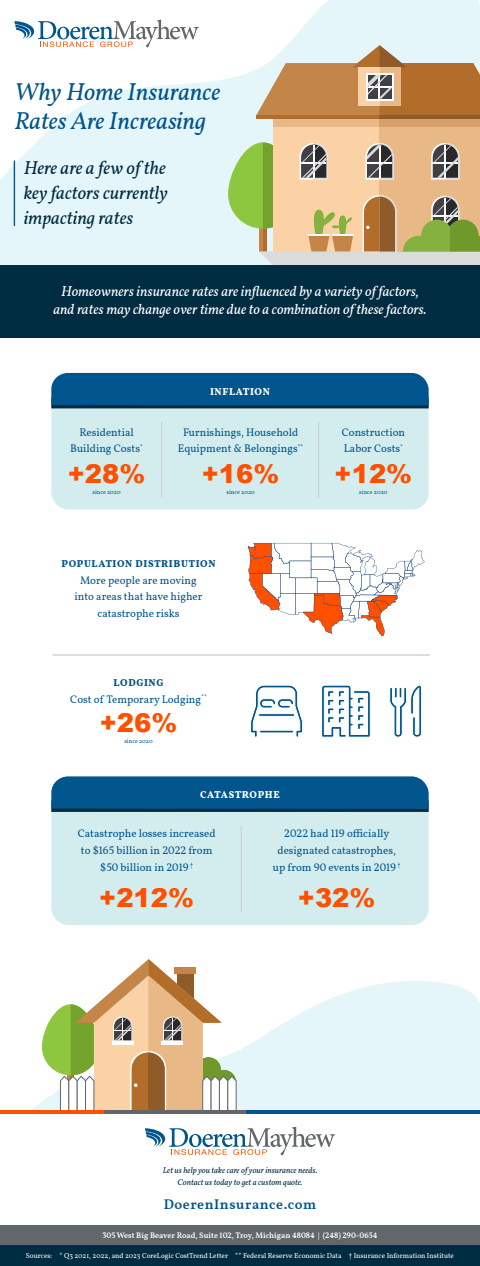
<style>
.page{position:relative;width:480px;height:1266px;background:#fff}
.page>*{position:absolute;margin:0;border:0;box-sizing:border-box;transform-origin:0 0}
.t1{font:900 25.9px "Arial";color:#fe5000}
.t2{font:italic 24.4px/29px "Vollkorn";color:#00558c}
.t3{font:italic 18.58px/24.9px "Vollkorn";color:#002c42;text-align:justify}
.t4{font:italic 14.28px/18.3px "Vollkorn";color:#fff;text-align:center}
.t5{font:600 14px "Vollkorn";letter-spacing:.04em;color:#00558c}
.t6{font:11px/16.7px "Vollkorn";color:#00558c;text-align:center}
.t7{font:800 10px "Vollkorn";letter-spacing:.06em;color:#00558c}
.t8{font:800 10px "Vollkorn";letter-spacing:.06em;color:#fff}
.t9{font:italic 8.4px/12px "Vollkorn";color:#002c42;text-align:center}
.t10{font:600 8px "Vollkorn";color:#fff}
.t11{font:7.2px "Vollkorn";color:#fff}
.t12{font:6px "Vollkorn";color:#00558c}
</style>
<div class="page">
<div style="left:51px;top:776px;width:378px;height:149px;background:#d3edef;border-radius:17px"></div>
<div style="left:51px;top:373px;width:378px;height:137px;background:#d3edef;border-radius:17px"></div>
<div style="left:0;top:265px;width:480px;height:72px;background:#002c41"></div>
<svg style="left:0;top:0;width:480px;height:265px;fill:#e5f6fa"></svg>
<svg style="left:31px;top:981px;width:449px;height:129px;fill:#e5f6fa"></svg>
<svg style="left:42px;top:1004px;width:57px;height:71px"></svg>
<svg style="left:60px;top:959px;width:176px;height:151px"></svg>
<hr style="left:0;top:1110px;width:107px;height:4px;background:#fe5000">
<hr style="left:104px;top:1110px;width:146px;height:4px;background:#63666a">
<hr style="left:246px;top:1110px;width:234px;height:4px;background:#00558c">
<div style="left:0;top:1226px;width:480px;height:20px;background:#63666a"></div>
<div style="left:0;top:1246px;width:480px;height:20px;background:#002c41"></div>
<svg style="left:145px;top:1127px;width:190px;height:28px"></svg>
<hr style="left:14px;top:161px;width:1px;height:65px;background:#00558c">
<svg style="left:51px;top:373px;width:378px;height:35px;background:#025387"></svg>
<svg style="left:51px;top:776px;width:378px;height:36px;background:#055587"></svg>
<hr style="left:318px;top:421px;width:1px;height:76px;background:#cbcfd1">
<hr style="left:241px;top:826px;width:1px;height:86px;background:#cbcfd1">
<svg style="left:248px;top:543px;width:176px;height:93px"></svg>
<div style="left:228px;top:142px;width:70px;height:87px;background:#8dc63f;border-radius:35px"></div>
<div style="left:273px;top:119px;width:207px;height:132px;background:#fbd2a6"></div>
<div style="left:380px;top:119px;width:100px;height:132px;background:#e8b987"></div>
<hr style="left:256px;top:116px;width:224px;height:3px;background:#b16d29">
<div style="left:273px;top:119px;width:207px;height:8px;background:#e8b987"></div>
<hr style="left:380px;top:116px;width:100px;height:3px;background:#8f5c29">
<div style="left:380px;top:119px;width:100px;height:8px;background:#d6a068"></div>
<svg style="left:256px;top:45px;width:224px;height:71px;background:#c8a37b"></svg>
<svg style="left:259px;top:142px;width:221px;height:123px"></svg>
<hr style="left:161px;top:421px;width:1px;height:76px;background:#cbcfd1">
<svg style="left:14px;top:20px;width:185px;height:27px"></svg>
<svg style="left:250px;top:685px;width:53px;height:53px"></svg>
<svg style="left:321px;top:685px;width:50px;height:53px"></svg>
<svg style="left:389px;top:0;width:34px;height:777px"></svg>
<hr style="left:53px;top:654px;width:377px;height:2px;background:#cbcfd1">
<h2 class="t2" style="left:14px;top:76px;width:207px">Why Home Insurance<br>Rates Are Increasing</h2>
<h3 class="t3" style="left:24px;top:154px;width:146px">Here are a few of the key factors currently impacting rates</h3>
<p class="t4" style="left:53px;top:281px;width:375px">Homeowners insurance rates are influenced by a variety of factors, and rates may change over time due to a combination of these factors.</p>
<p class="t8" style="left:210px;top:384px;width:61px">INFLATION</p>
<p class="t6" style="left:70px;top:423px;width:74px">Residential<br>Building Costs<sup>*</sup></p>
<p class="t12" style="left:92px;top:488px;width:30px">since 2020</p>
<p class="t12" style="left:227px;top:488px;width:30px">since 2020</p>
<p class="t12" style="left:359px;top:488px;width:30px">since 2020</p>
<p class="t6" style="left:178px;top:423px;width:127px">Furnishings, Household<br>Equipment &amp; Belongings<sup>**</sup></p>
<h1 class="t1" style="left:202px;top:455px;width:79px">+16%</h1>
<p class="t6" style="left:342px;top:423px;width:65px;text-align:left">Construction<br>Labor Costs<sup>*</sup></p>
<h1 class="t1" style="left:335px;top:455px;width:79px">+12%</h1>
<h1 class="t1" style="left:68px;top:455px;width:79px">+28%</h1>
<p class="t7" style="left:61px;top:556px;width:156px">POPULATION DISTRIBUTION</p>
<p class="t6" style="left:75px;top:571px;width:129px">More people are moving into areas that have higher catastrophe risks</p>
<p class="t7" style="left:114px;top:675px;width:51px">LODGING</p>
<p class="t6" style="left:70px;top:690px;width:138px">Cost of Temporary Lodging<sup>**</sup></p>
<h1 class="t1" style="left:100px;top:704px;width:79px">+26%</h1>
<p class="t12" style="left:124px;top:736px;width:30px">since 2020</p>
<p class="t8" style="left:200px;top:787px;width:81px">CATASTROPHE</p>
<p class="t6" style="left:78px;top:825px;width:139px">Catastrophe losses increased to $165 billion in 2022 from $50 billion in 2019 <sup>†</sup></p>
<h1 class="t1" style="left:99px;top:879px;width:96px">+212%</h1>
<p class="t6" style="left:273px;top:825px;width:129px">2022 had 119 officially designated catastrophes, up from 90 events in 2019 <sup>†</sup></p>
<h1 class="t1" style="left:298px;top:879px;width:79px">+32%</h1>
<p class="t9" style="left:163px;top:1164px;width:156px">Let us help you take care of your insurance needs.<br>Contact us today to get a custom quote.</p>
<p class="t5" style="left:164px;top:1194px;width:154px">DoerenInsurance.com</p>
<p class="t10" style="left:103px;top:1230px;width:276px">305 West Big Beaver Road, Suite 102, Troy, Michigan 48084 | (248) 290-0654</p>
<p class="t11" style="left:26px;top:1250px;width:430px">Sources: * Q3 2021, 2022, and 2023 CoreLogic CostTrend Letter ** Federal Reserve Economic Data † Insurance Information Institute</p>
</div>
